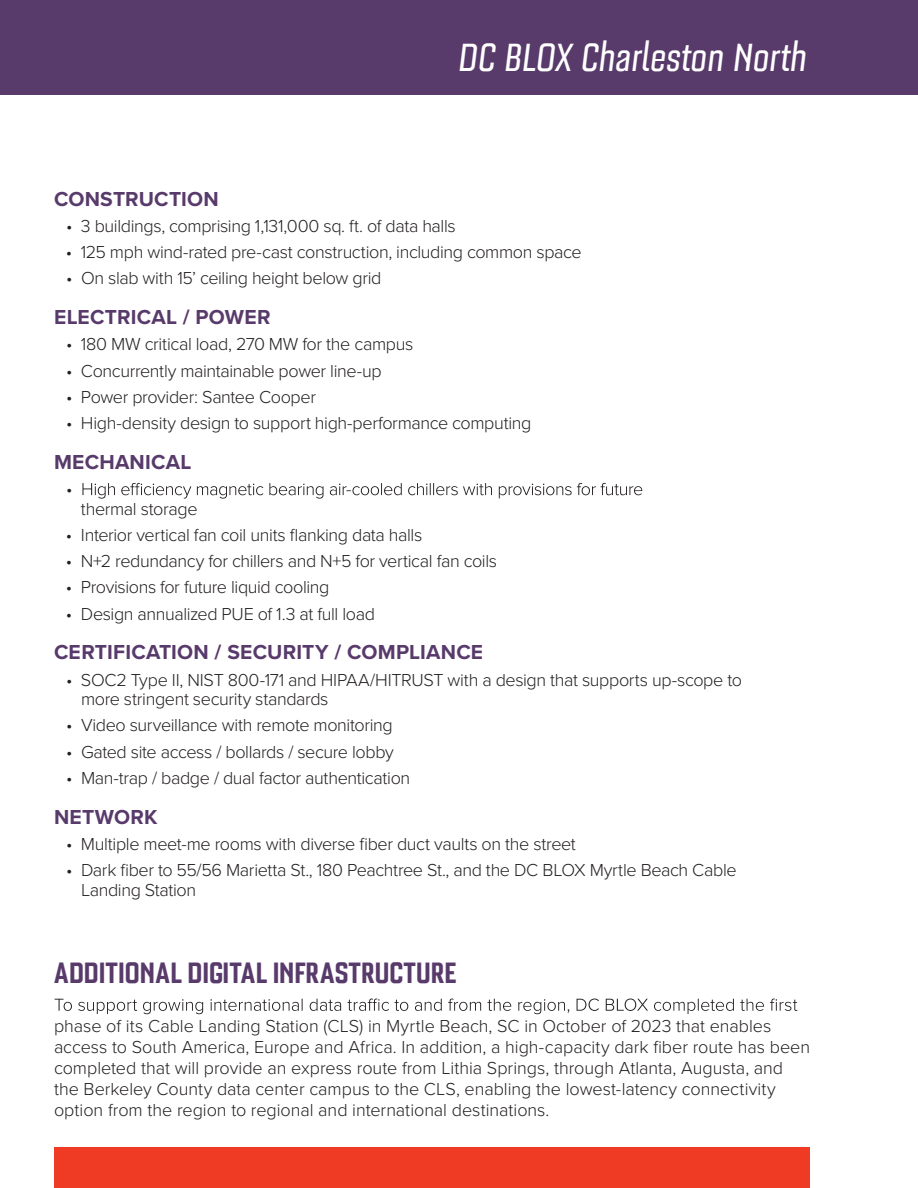
<style>
.page{position:relative;width:918px;height:1188px;background:#fff}
.page>*{position:absolute;margin:0;border:0;box-sizing:border-box;transform-origin:0 0}
.t1{font:italic 500 condensed 48px "Bourgeois";letter-spacing:.005em;color:#fff}
.t2{font:700 condensed 36px "Bourgeois";color:#583a6b}
.t3{font:700 21px "Proxima Nova";letter-spacing:.01em;color:#583a6b}
.t4{font:300 18px/19.5px "Proxima Nova";letter-spacing:-.02em;color:#231f20}
.t5{font:300 18px/21px "Proxima Nova";color:#231f20}
</style>
<div class="page">
<div style="left:0;top:0;width:918px;height:94px;background:#583a6b"></div>
<div style="left:54px;top:1148px;width:756px;height:40px;background:#ef3b24"></div>
<svg style="left:55px;top:999px;width:742px;height:15px"></svg>
<svg style="left:82px;top:483px;width:560px;height:16px"></svg>
<h1 class="t1" style="left:459px;top:33px;width:350px">DC BLOX Charleston North</h1>
<p class="t3" style="left:54px;top:183px;width:166px">CONSTRUCTION</p>
<p class="t4" style="left:66px;top:215px;width:391px">• 3 buildings, comprising 1,131,000 sq. ft. of data halls</p>
<p class="t4" style="left:66px;top:241px;width:517px">• 125 mph wind-rated pre-cast construction, including common space</p>
<p class="t4" style="left:66px;top:268px;width:317px">• On slab with 15’ ceiling height below grid</p>
<p class="t3" style="left:54px;top:301px;width:218px">ELECTRICAL / POWER</p>
<p class="t4" style="left:66px;top:334px;width:349px">• 180 MW critical load, 270 MW for the campus</p>
<p class="t4" style="left:66px;top:360px;width:317px">• Concurrently maintainable power line-up</p>
<p class="t4" style="left:66px;top:386px;width:252px">• Power provider: Santee Cooper</p>
<p class="t4" style="left:66px;top:412px;width:467px">• High-density design to support high-performance computing</p>
<p class="t3" style="left:54px;top:446px;width:139px">MECHANICAL</p>
<p class="t4" style="left:66px;top:478px;width:8px">•</p>
<p class="t4" style="left:81px;top:498px;width:118px">thermal storage</p>
<p class="t4" style="left:66px;top:524px;width:358px">• Interior vertical fan coil units flanking data halls</p>
<p class="t4" style="left:66px;top:550px;width:433px">• N+2 redundancy for chillers and N+5 for vertical fan coils</p>
<p class="t4" style="left:66px;top:577px;width:265px">• Provisions for future liquid cooling</p>
<p class="t4" style="left:66px;top:603px;width:311px">• Design annualized PUE of 1.3 at full load</p>
<p class="t3" style="left:54px;top:637px;width:431px">CERTIFICATION / SECURITY / COMPLIANCE</p>
<p class="t4" style="left:81px;top:669px;width:662px;text-indent:-15px">• SOC2 Type II, NIST 800-171 and HIPAA/HITRUST with a design that supports up-scope to more stringent security standards</p>
<p class="t4" style="left:66px;top:715px;width:328px">• Video surveillance with remote monitoring</p>
<p class="t4" style="left:66px;top:741px;width:329px">• Gated site access / bollards / secure lobby</p>
<p class="t4" style="left:66px;top:767px;width:346px">• Man-trap / badge / dual factor authentication</p>
<p class="t3" style="left:54px;top:801px;width:105px">NETWORK</p>
<p class="t4" style="left:66px;top:833px;width:511px">• Multiple meet-me rooms with diverse fiber duct vaults on the street</p>
<p class="t4" style="left:81px;top:859px;width:657px;text-indent:-15px">• Dark fiber to 55/56 Marietta St., 180 Peachtree St., and the DC BLOX Myrtle Beach Cable<br>Landing Station</p>
<h2 class="t2" style="left:54px;top:954px;width:404px">ADDITIONAL DIGITALINFRASTRUCTURE</h2>
<p class="t5" style="left:54px;top:1014px;width:758px">phase of its Cable Landing Station (CLS) in Myrtle Beach, SC in October of 2023 that enables access to South America, Europe and Africa. In addition, a high-capacity dark fiber route has been completed that will provide an express route from Lithia Springs, through Atlanta, Augusta, and the Berkeley County data center campus to the CLS, enabling the lowest-latency connectivity option from the region to regional and international destinations.</p>
</div>
